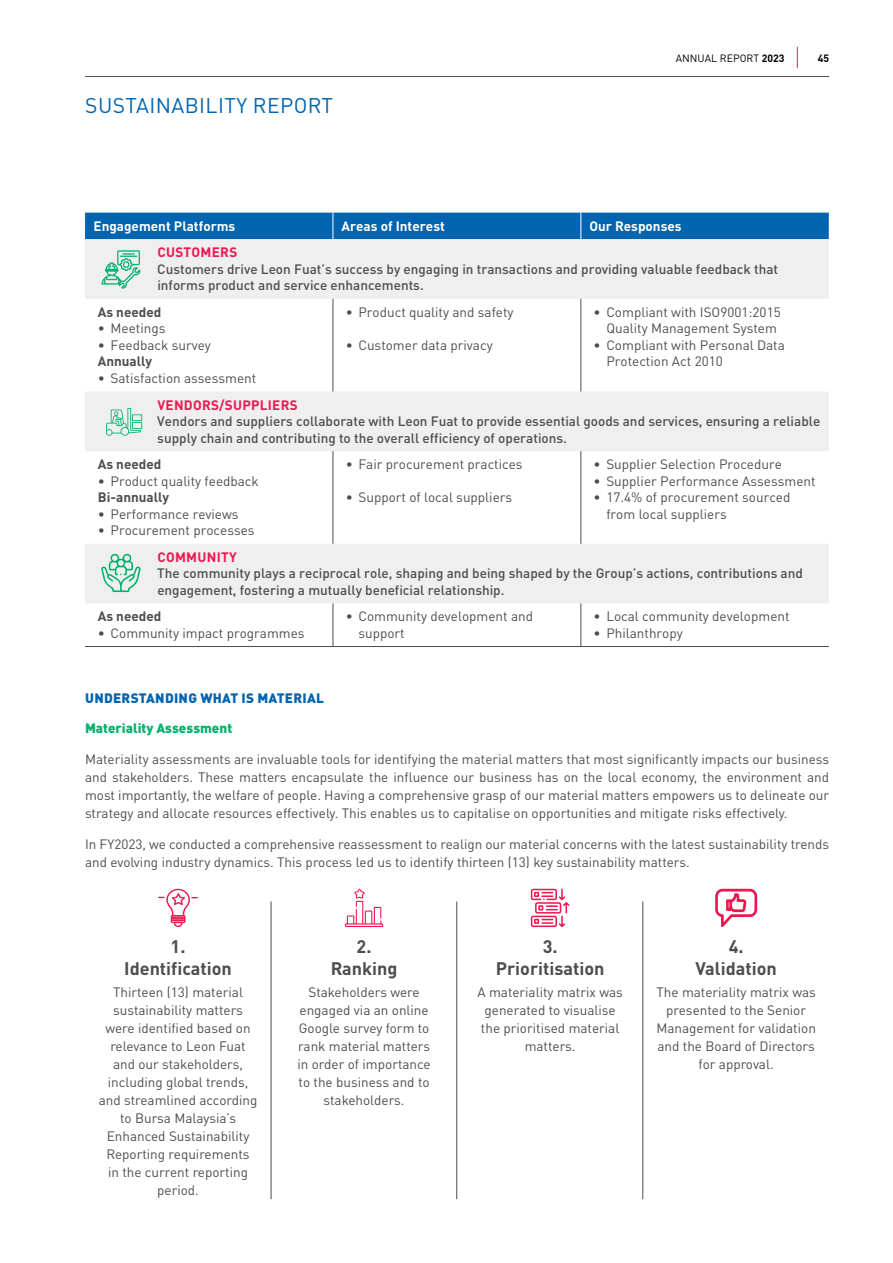
<style>
.page{position:relative;width:893px;height:1263px;background:#fff}
.page>*{position:absolute;margin:0;border:0;box-sizing:border-box;transform-origin:0 0}
.t1{font:21px "DIN Pro";color:#0064b1}
.t2{font:700 18px/22.2px "DIN Pro";color:#4d4d4f;text-align:center}
.t3{font:13.5px/18px "DIN Pro";color:#4d4d4f}
.t4{font:500 13.5px/16.5px "DIN Pro";color:#4d4d4f}
.t5{font:700 13.5px "DIN Pro";color:#fff}
.t6{font:700 13.5px "DIN Pro";color:#4d4d4f}
.t7{font:700 13.5px "DIN Pro";letter-spacing:.02em;color:#ed174f}
.t8{font:900 13.5px "DIN Pro";letter-spacing:.02em;color:#0064b1}
.t9{font:900 13.5px "DIN Pro";color:#00b26b}
.t10{font:10.5px "DIN";color:#000}
.t11{font:700 10.5px "DIN";color:#000}
.s1{font-weight:700}
</style>
<div class="page">
<svg style="left:85px;top:239px;width:744px;height:364px"></svg>
<div style="left:85px;top:213px;width:744px;height:26px;background:#0064b1"></div>
<hr style="left:333px;top:299px;width:1px;height:92px;background:#4d4d4f">
<hr style="left:333px;top:451px;width:1px;height:93px;background:#4d4d4f">
<hr style="left:333px;top:603px;width:1px;height:43px;background:#4d4d4f">
<hr style="left:580px;top:299px;width:1px;height:92px;background:#4d4d4f">
<hr style="left:580px;top:451px;width:1px;height:93px;background:#4d4d4f">
<hr style="left:580px;top:603px;width:1px;height:43px;background:#4d4d4f">
<hr style="left:85px;top:646px;width:248px;height:1px;background:#4d4d4f">
<hr style="left:333px;top:646px;width:248px;height:1px;background:#4d4d4f">
<hr style="left:581px;top:646px;width:248px;height:1px;background:#4d4d4f">
<svg style="left:101px;top:553px;width:40px;height:39px"></svg>
<svg style="left:106px;top:408px;width:36px;height:28px"></svg>
<svg style="left:101px;top:250px;width:40px;height:39px"></svg>
<hr style="left:271px;top:901px;width:1px;height:298px;background:#4d4d4f">
<hr style="left:456px;top:901px;width:1px;height:298px;background:#4d4d4f">
<hr style="left:642px;top:901px;width:1px;height:298px;background:#4d4d4f">
<svg style="left:715px;top:888px;width:43px;height:39px"></svg>
<svg style="left:158px;top:888px;width:40px;height:39px"></svg>
<svg style="left:345px;top:889px;width:38px;height:38px"></svg>
<svg style="left:531px;top:889px;width:38px;height:38px"></svg>
<svg style="left:797px;top:47px;width:1px;height:21px"></svg>
<hr style="left:85px;top:76px;width:744px;height:1px;background:#4d4d4f">
<h1 class="t1" style="left:85px;top:89px;width:26px">Sustainability</h1>
<h1 class="t1" style="left:253px;top:89px;width:41px">REport</h1>
<p class="t10" style="left:676px;top:51px;width:110px">ANNUAL REPORT <span class="s1">2023</span></p>
<p class="t11" style="left:818px;top:51px;width:13px">45</p>
<p class="t5" style="left:94px;top:215px;width:143px">Engagement Platforms</p>
<p class="t5" style="left:341px;top:215px;width:105px">Areas of Interest</p>
<p class="t5" style="left:589px;top:215px;width:94px">Our Responses</p>
<p class="t7" style="left:157px;top:241px;width:19px">Custome</p>
<p class="t7" style="left:220px;top:241px;width:18px">rs</p>
<p class="t4" style="left:157px;top:259px;width:622px">Customers drive Leon Fuat’s success by engaging in transactions and providing valuable feedback that informs product and service enhancements.</p>
<p class="t6" style="left:98px;top:301px;width:65px">As needed</p>
<p class="t3" style="left:98px;top:318px;width:69px">• Meetings</p>
<p class="t3" style="left:98px;top:335px;width:115px">• Feedback survey</p>
<p class="t6" style="left:98px;top:350px;width:56px">Annually</p>
<p class="t3" style="left:98px;top:368px;width:160px">• Satisfaction assessment</p>
<p class="t3" style="left:594px;top:302px;width:189px;line-height:16.5px;text-align:right">• Compliant with ISO9001:2015<br>Quality Management System</p>
<p class="t3" style="left:606px;top:335px;width:180px;line-height:16.5px;text-indent:-13px">• Compliant with Personal Data<br>Protection Act 2010</p>
<p class="t3" style="left:346px;top:302px;width:169px">• Product quality and safety</p>
<p class="t3" style="left:346px;top:335px;width:148px">• Customer data privacy</p>
<p class="t7" style="left:157px;top:393px;width:18px">Vendors</p>
<p class="t7" style="left:219px;top:393px;width:23px">/Suppliers</p>
<p class="t4" style="left:157px;top:411px;width:664px">Vendors and suppliers collaborate with Leon Fuat to provide essential goods and services, ensuring a reliable supply chain and contributing to the overall efficiency of operations.</p>
<p class="t6" style="left:98px;top:453px;width:65px">As needed</p>
<p class="t3" style="left:98px;top:470px;width:163px">• Product quality feedback</p>
<p class="t6" style="left:98px;top:486px;width:73px">Bi-annually</p>
<p class="t3" style="left:98px;top:503px;width:142px">• Performance reviews</p>
<p class="t3" style="left:98px;top:520px;width:158px">• Procurement processes</p>
<p class="t3" style="left:594px;top:454px;width:190px">• Supplier Selection Procedure</p>
<p class="t3" style="left:594px;top:470px;width:223px">• Supplier Performance Assessment</p>
<p class="t3" style="left:606px;top:488px;width:186px;line-height:16.5px;text-indent:-13px">• 17.4% of procurement sourced from local suppliers</p>
<p class="t3" style="left:346px;top:454px;width:178px">• Fair procurement practices</p>
<p class="t3" style="left:346px;top:487px;width:168px">• Support of local suppliers</p>
<p class="t7" style="left:157px;top:546px;width:19px">Community</p>
<p class="t4" style="left:157px;top:564px;width:647px">The community plays a reciprocal role, shaping and being shaped by the Group’s actions, contributions and engagement, fostering a mutually beneficial relationship.</p>
<p class="t6" style="left:98px;top:605px;width:65px">As needed</p>
<p class="t3" style="left:98px;top:623px;width:208px">• Community impact programmes</p>
<p class="t3" style="left:358px;top:607px;width:176px;line-height:16.5px;text-indent:-13px">• Community development and support</p>
<p class="t3" style="left:594px;top:606px;width:197px">• Local community development</p>
<p class="t3" style="left:594px;top:623px;width:91px">• Philanthropy</p>
<p class="t8" style="left:85px;top:686px;width:240px">UNDERSTANDING WHAT IS MATERIAL</p>
<p class="t9" style="left:85px;top:717px;width:149px">Materiality Assessment</p>
<p class="t3" style="left:85px;top:749px;width:746px;text-align:justify">Materiality assessments are invaluable tools for identifying the material matters that most significantly impacts our business and stakeholders. These matters encapsulate the influence our business has on the local economy, the environment and most importantly, the welfare of people. Having a comprehensive grasp of our material matters empowers us to delineate our strategy and allocate resources effectively. This enables us to capitalise on opportunities and mitigate risks effectively.</p>
<p class="t3" style="left:85px;top:834px;width:746px">In FY2023, we conducted a comprehensive reassessment to realign our material concerns with the latest sustainability trends and evolving industry dynamics. This process led us to identify thirteen (13) key sustainability matters.</p>
<h2 class="t2" style="left:124px;top:933px;width:109px">1.<br>Identification</h2>
<p class="t3" style="left:99px;top:982px;width:160px;text-align:center">Thirteen (13) material sustainability matters were identified based on relevance to Leon Fuat and our stakeholders, including global trends, and streamlined according to Bursa Malaysia’s<br>Enhanced Sustainability<br>Reporting requirements<br>in the current reporting period.</p>
<h2 class="t2" style="left:331px;top:933px;width:68px">2.<br>Ranking</h2>
<p class="t3" style="left:297px;top:982px;width:135px;text-align:center">Stakeholders were engaged via an online<br>Google survey form to rank material matters in order of importance to the business and to stakeholders.</p>
<h2 class="t2" style="left:496px;top:933px;width:110px">3.<br>Prioritisation</h2>
<p class="t3" style="left:477px;top:982px;width:147px;text-align:center">A materiality matrix was generated to visualise the prioritised material matters.</p>
<h2 class="t2" style="left:696px;top:933px;width:83px">4.<br>Validation</h2>
<p class="t3" style="left:656px;top:982px;width:161px;text-align:center">The materiality matrix was presented to the Senior<br>Management for validation and the Board of Directors for approval.</p>
</div>
